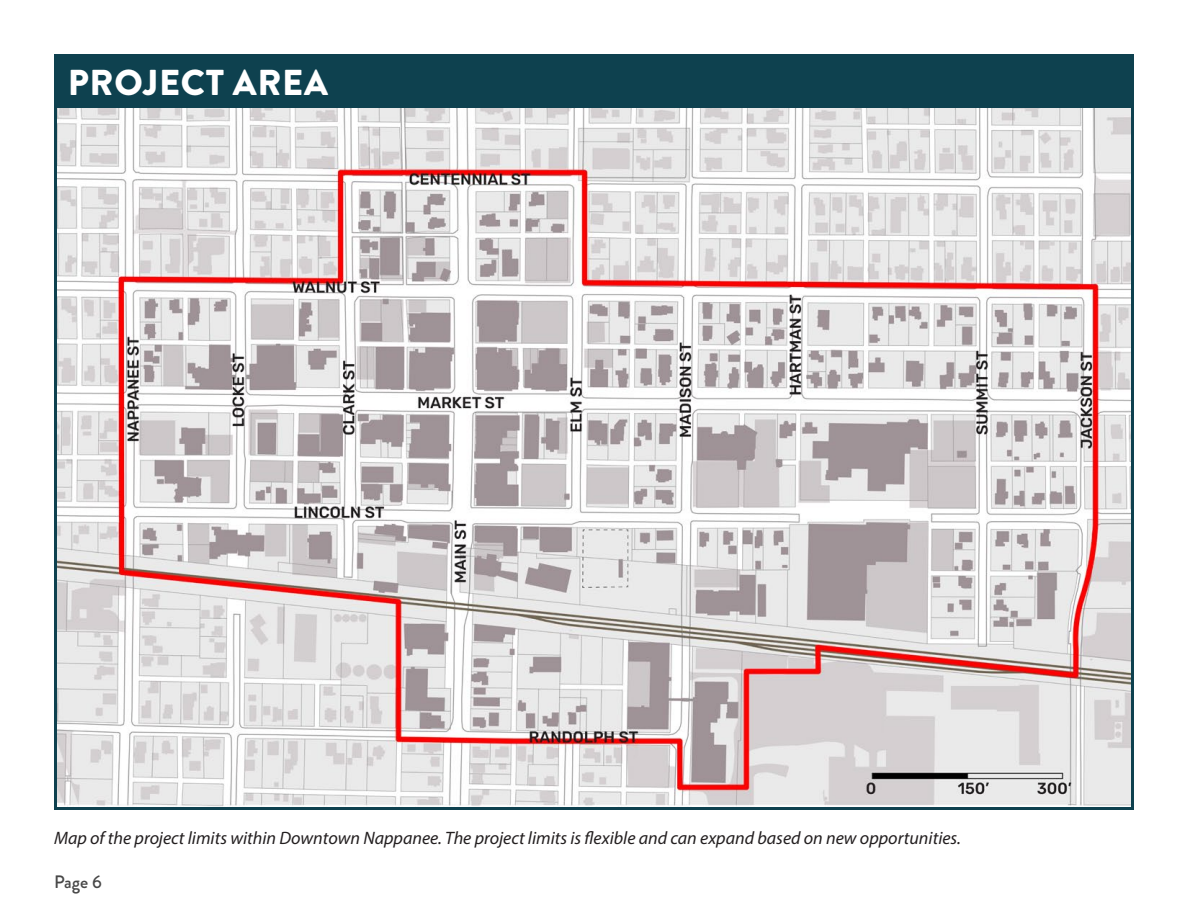
<style>
.page{position:relative;width:1188px;height:918px;background:#fff}
.page>*{position:absolute;margin:0;border:0;box-sizing:border-box;transform-origin:0 0}
.t1{font:900 36px "Brandon Grotesque";letter-spacing:.02em;color:#fff}
.t2{font:italic 18px "Myriad Pro";color:#231f20}
.t3{font:500 18px "Brandon Grotesque";color:#474747}
</style>
<div class="page">
<img style="left:58px;top:108px;width:1072px;height:698px">
<div style="left:54px;top:54px;width:1080px;height:54px;background:#0e414f"></div>
<h1 class="t1" style="left:68px;top:57px;width:262px">PROJECT AREA</h1>
<p class="t2" style="left:54px;top:827px;width:908px">Map of the project limits within Downtown Nappanee. The project limits is flexible and can expand based on new opportunities.</p>
<p class="t3" style="left:54px;top:869px;width:49px">Page 6</p>
</div>
